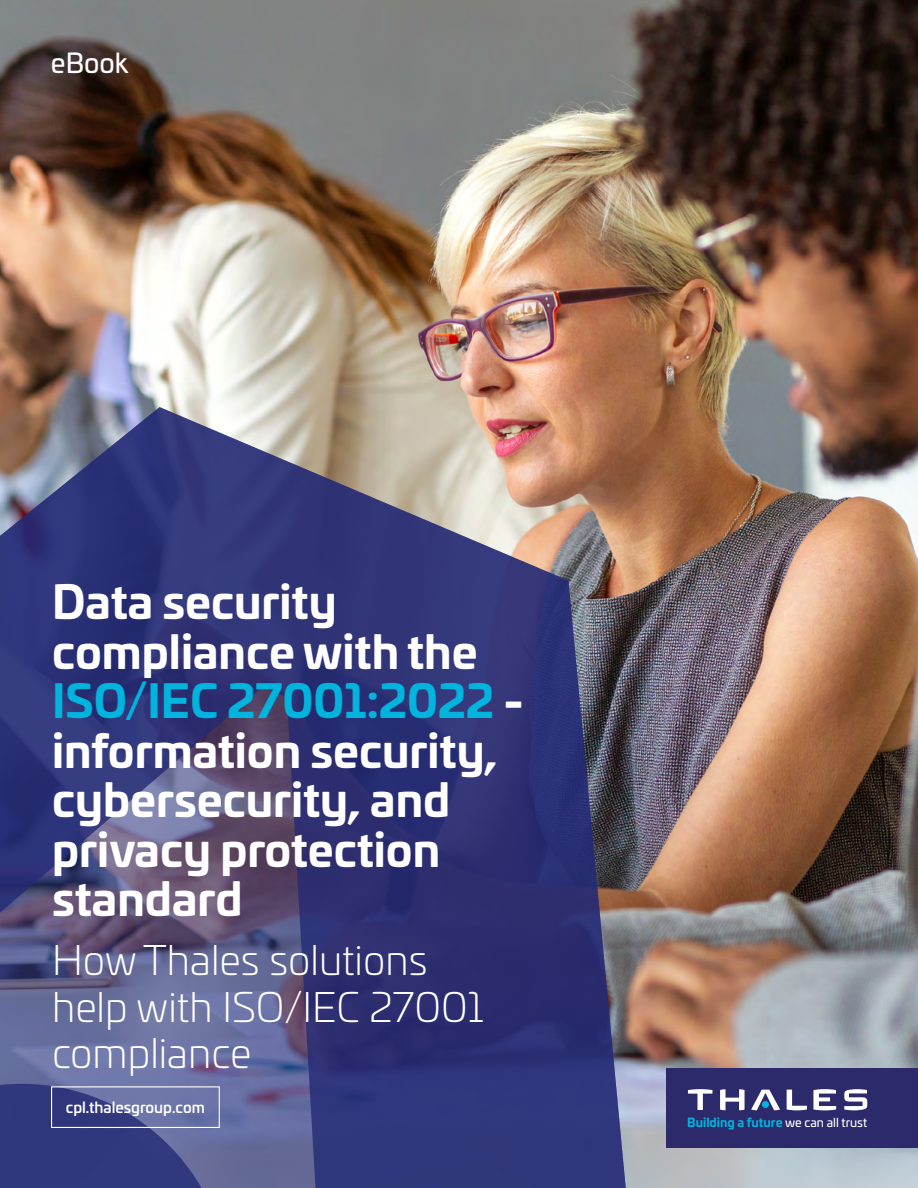
<style>
.page{position:relative;width:918px;height:1188px;background:#fff}
.page>*{position:absolute;margin:0;border:0;box-sizing:border-box;transform-origin:0 0}
.t1{font:700 45px/49.5px "Univia Pro";color:#fff}
.t2{font:300 40.5px/46.5px "Univia Pro";color:#fff}
.t3{font:27px "Univia Pro";color:#fff}
.t4{font:500 15px "Univia Pro";color:#fff}
.t5{font:700 12.15px "Univia Pro";color:#00b4dd}
.s1{color:#00b4dd}
.s2{font-weight:400;color:#fff}
</style>
<div class="page">
<img style="left:0;top:0;width:918px;height:1188px">
<img style="left:0;top:406px;width:694px;height:782px">
<svg style="left:0;top:1055px;width:259px;height:133px;background:#505791"></svg>
<div style="left:667px;top:1068px;width:250px;height:80px;background:#2c2a6b"></div>
<svg style="left:844px;top:1089px;width:23px;height:21px"></svg>
<svg style="left:813px;top:1089px;width:23px;height:21px"></svg>
<svg style="left:787px;top:1090px;width:20px;height:20px"></svg>
<svg style="left:751px;top:1090px;width:29px;height:20px"></svg>
<div style="left:762px;top:1101px;width:7px;height:7px;background:#00b4dd;border-radius:50%"></div>
<svg style="left:720px;top:1089px;width:25px;height:21px"></svg>
<svg style="left:688px;top:1089px;width:24px;height:21px"></svg>
<div style="left:51px;top:1086px;width:169px;height:42px;border:1px solid #fff"></div>
<p class="t3" style="left:51px;top:42px;width:79px">eBook</p>
<p class="t1" style="left:52px;top:574px;width:473px">Data security compliance with the<br><span class="s1">ISO/IEC 27001:2022</span> - information security, cybersecurity, and privacy protection standard</p>
<p class="t2" style="left:52px;top:935px;width:433px">How Thales solutions help with ISO/IEC 27001 compliance</p>
<p class="t4" style="left:66px;top:1096px;width:141px">cpl.thalesgroup.com</p>
<p class="t5" style="left:687px;top:1112px;width:181px">Building a future <span class="s2">we can all trust</span></p>
</div>
